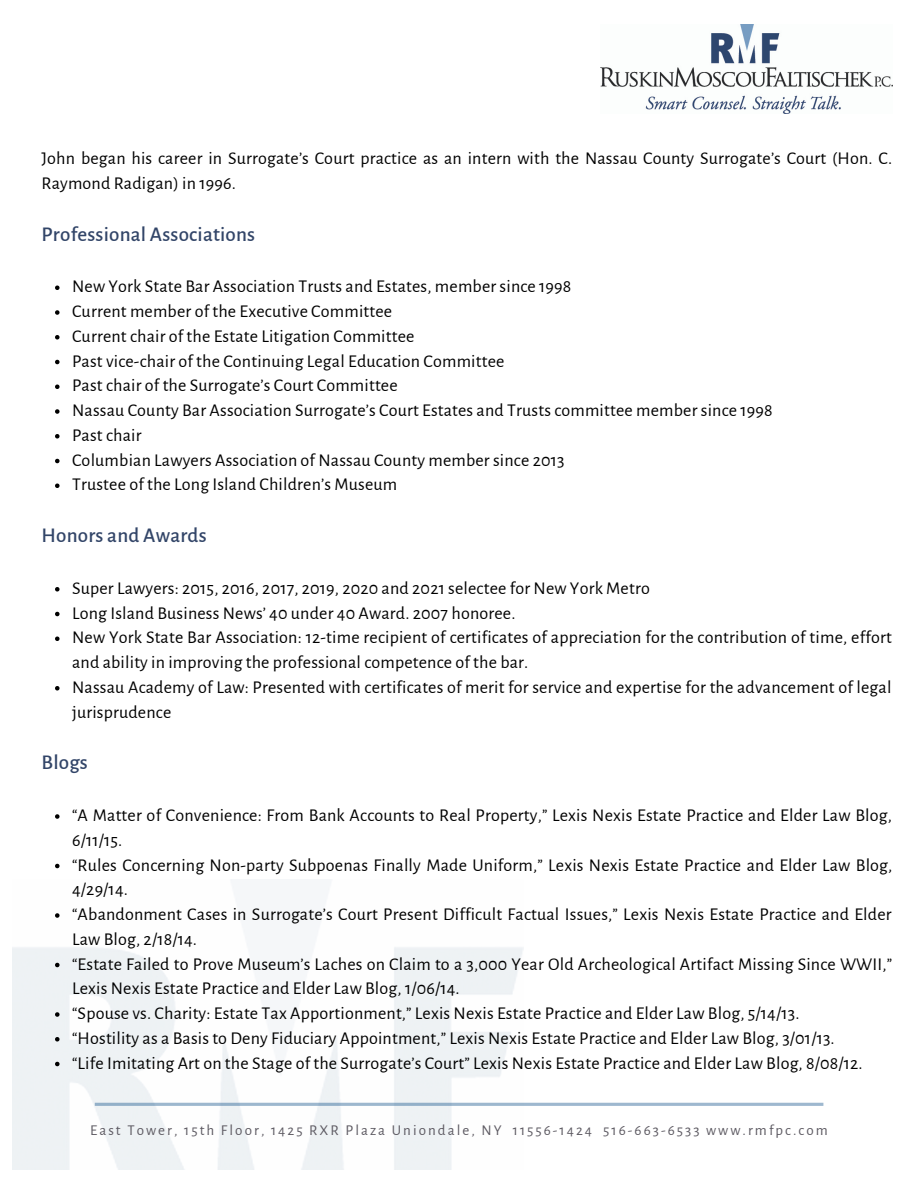
<style>
.page{position:relative;width:918px;height:1188px;background:#fff}
.page>*{position:absolute;margin:0;border:0;box-sizing:border-box;transform-origin:0 0}
.t1{font:500 21px "Alegreya Sans";letter-spacing:.01em;color:#324568}
.t2{font:18px/24.8px "Alegreya Sans";letter-spacing:.01em;color:#000}
.t3{font:15px "Alegreya Sans";letter-spacing:.135em;color:#5d5a62}
</style>
<div class="page">
<img style="left:600px;top:25px;width:293px;height:89px">
<svg style="left:95px;top:1103px;width:728px;height:3px;background:#9eb8ce"></svg>
<svg style="left:55px;top:286px;width:5px;height:4px"></svg>
<svg style="left:55px;top:310px;width:5px;height:5px"></svg>
<svg style="left:55px;top:335px;width:5px;height:5px"></svg>
<svg style="left:55px;top:360px;width:5px;height:4px"></svg>
<svg style="left:55px;top:385px;width:5px;height:4px"></svg>
<svg style="left:55px;top:409px;width:5px;height:5px"></svg>
<svg style="left:55px;top:434px;width:5px;height:5px"></svg>
<svg style="left:55px;top:459px;width:5px;height:4px"></svg>
<svg style="left:55px;top:484px;width:5px;height:4px"></svg>
<svg style="left:55px;top:587px;width:5px;height:5px"></svg>
<svg style="left:55px;top:612px;width:5px;height:4px"></svg>
<svg style="left:55px;top:637px;width:5px;height:4px"></svg>
<svg style="left:55px;top:686px;width:5px;height:5px"></svg>
<svg style="left:55px;top:814px;width:5px;height:5px"></svg>
<svg style="left:55px;top:864px;width:5px;height:4px"></svg>
<svg style="left:55px;top:913px;width:5px;height:5px"></svg>
<svg style="left:29px;top:946px;width:46px;height:21px"></svg>
<svg style="left:55px;top:1012px;width:5px;height:5px"></svg>
<div style="left:30px;top:1037px;width:46px;height:46px;background:#eef2f4"></div>
<p class="t2" style="left:42px;top:146px;width:852px">John began his career in Surrogate’s Court practice as an intern with the Nassau County Surrogate’s Court (Hon. C.<br>Raymond Radigan) in 1996.</p>
<p class="t1" style="left:42px;top:224px;width:215px">Professional Associations</p>
<p class="t2" style="left:72px;top:274px;width:501px">New York State Bar Association Trusts and Estates, member since 1998</p>
<p class="t2" style="left:72px;top:299px;width:322px">Current member of the Executive Committee</p>
<p class="t2" style="left:72px;top:324px;width:344px">Current chair of the Estate Litigation Committee</p>
<p class="t2" style="left:72px;top:349px;width:434px">Past vice-chair of the Continuing Legal Education Committee</p>
<p class="t2" style="left:72px;top:373px;width:327px">Past chair of the Surrogate’s Court Committee</p>
<p class="t2" style="left:72px;top:398px;width:702px">Nassau County Bar Association Surrogate’s Court Estates and Trusts committee member since 1998</p>
<p class="t2" style="left:72px;top:423px;width:71px">Past chair</p>
<p class="t2" style="left:72px;top:448px;width:494px">Columbian Lawyers Association of Nassau County member since 2013</p>
<p class="t2" style="left:72px;top:472px;width:327px">Trustee of the Long Island Children’s Museum</p>
<p class="t1" style="left:42px;top:525px;width:167px">Honors and Awards</p>
<p class="t2" style="left:72px;top:576px;width:579px">Super Lawyers: 2015, 2016, 2017, 2019, 2020 and 2021 selectee for New York Metro</p>
<p class="t2" style="left:72px;top:601px;width:445px">Long Island Business News’ 40 under 40 Award. 2007 honoree.</p>
<p class="t2" style="left:72px;top:625px;width:821px">New York State Bar Association: 12-time recipient of certificates of appreciation for the contribution of time, effort and ability in improving the professional competence of the bar.</p>
<p class="t2" style="left:72px;top:675px;width:821px">Nassau Academy of Law: Presented with certificates of merit for service and expertise for the advancement of legal jurisprudence</p>
<p class="t1" style="left:42px;top:752px;width:48px">Blogs</p>
<p class="t2" style="left:72px;top:803px;width:821px">“A Matter of Convenience: From Bank Accounts to Real Property,” Lexis Nexis Estate Practice and Elder Law Blog,<br>6/11/15.</p>
<p class="t2" style="left:72px;top:853px;width:822px">“Rules Concerning Non-party Subpoenas Finally Made Uniform,” Lexis Nexis Estate Practice and Elder Law Blog,<br>4/29/14.</p>
<p class="t2" style="left:72px;top:902px;width:821px">“Abandonment Cases in Surrogate’s Court Present Difficult Factual Issues,” Lexis Nexis Estate Practice and Elder<br>Law Blog, 2/18/14.</p>
<p class="t2" style="left:72px;top:952px;width:822px">“Estate Failed to Prove Museum’s Laches on Claim to a 3,000 Year Old Archeological Artifact Missing Since WWII,”<br>Lexis Nexis Estate Practice and Elder Law Blog, 1/06/14.</p>
<p class="t2" style="left:72px;top:1001px;width:729px">“Spouse vs. Charity: Estate Tax Apportionment,” Lexis Nexis Estate Practice and Elder Law Blog, 5/14/13.</p>
<p class="t2" style="left:72px;top:1026px;width:764px">“Hostility as a Basis to Deny Fiduciary Appointment,” Lexis Nexis Estate Practice and Elder Law Blog, 3/01/13.</p>
<p class="t2" style="left:72px;top:1051px;width:792px">“Life Imitating Art on the Stage of the Surrogate’s Court” Lexis Nexis Estate Practice and Elder Law Blog, 8/08/12.</p>
<p class="t3" style="left:90px;top:1123px;width:739px">East Tower, 15th Floor, 1425 RXR Plaza Uniondale, NY 11556-1424 516-663-6533 www.rmfpc.com</p>
</div>
